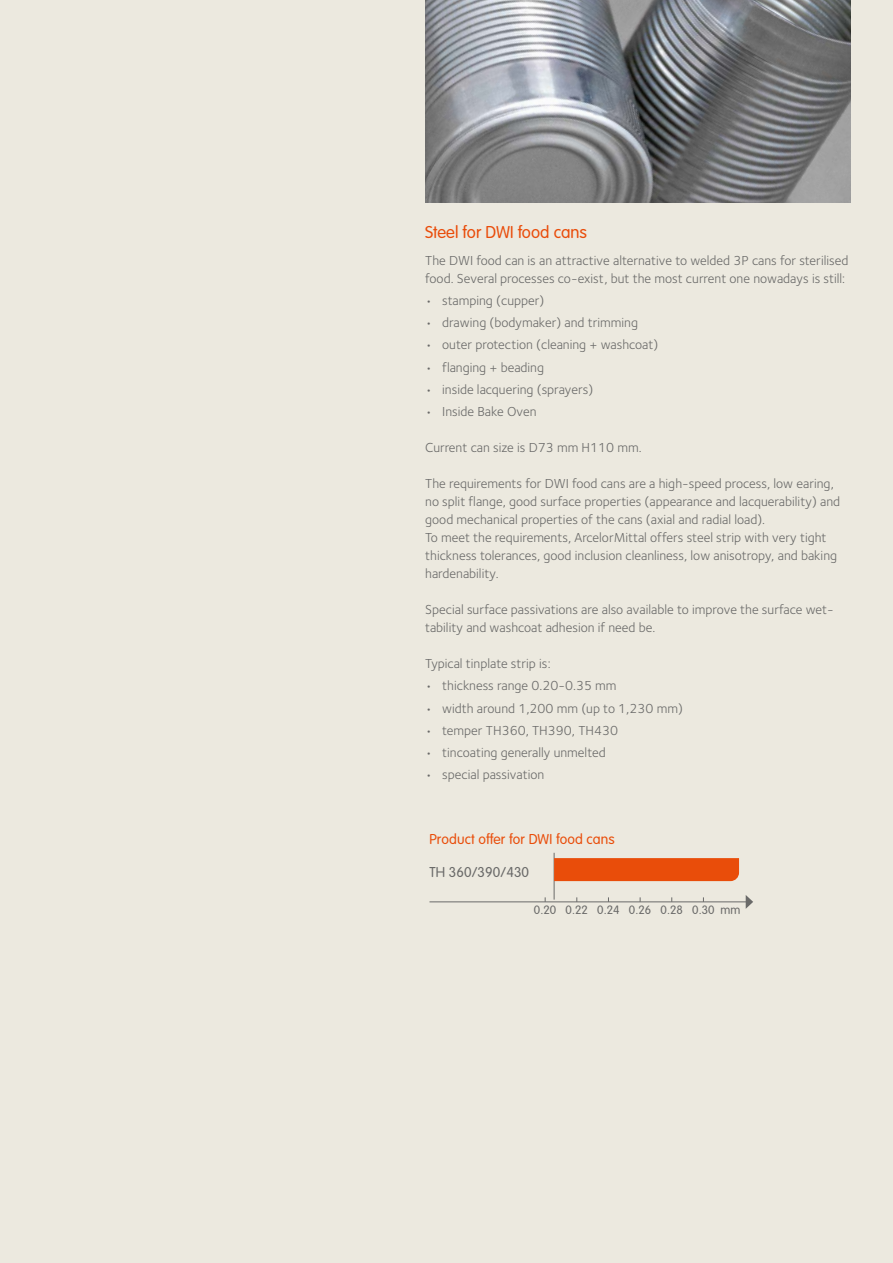
<style>
.page{position:relative;width:893px;height:1263px;background:#ece9df}
.page>*{position:absolute;margin:0;border:0;box-sizing:border-box;transform-origin:0 0}
.t1{font:300 18px "VAG2";color:#e94c0a}
.t2{font:300 15px "VAG2";letter-spacing:.005em;color:#e94d0a}
.t3{font:300 15px "VAG2";letter-spacing:.005em;color:#6a6a69}
.t4{font:13.5px/18px "Foundry Sterling Book CE";color:#6a6a69}
.t5{font:300 12.75px "VAG2";letter-spacing:.005em;color:#6a6a69}
</style>
<div class="page">
<hr style="left:429px;top:901px;width:320px;height:1px;background:#6a6a69">
<svg style="left:746px;top:895px;width:7px;height:14px"></svg>
<hr style="left:554px;top:853px;width:1px;height:47px;background:#6a6a69">
<div style="left:554px;top:858px;width:185px;height:23px;background:#e94d0a"></div>
<img style="left:425px;top:0;width:425px;height:203px">
<h1 class="t1" style="left:425px;top:221px;width:163px">Steel for DWI food cans</h1>
<p class="t4" style="left:425px;top:251px;width:425px">The DWI food can is an attractive alternative to welded 3P cans for sterilised food. Several processes co-exist, but the most current one nowadays is still:</p>
<p class="t4" style="left:425px;top:291px;width:121px">• stamping (cupper)</p>
<p class="t4" style="left:425px;top:314px;width:214px">• drawing (bodymaker) and trimming</p>
<p class="t4" style="left:425px;top:336px;width:235px">• outer protection (cleaning + washcoat)</p>
<p class="t4" style="left:425px;top:358px;width:120px">• flanging + beading</p>
<p class="t4" style="left:425px;top:380px;width:170px">• inside lacquering (sprayers)</p>
<p class="t4" style="left:425px;top:403px;width:113px">• Inside Bake Oven</p>
<p class="t4" style="left:425px;top:439px;width:218px">Current can size is D73 mm H110 mm.</p>
<p class="t4" style="left:425px;top:475px;width:416px">The requirements for DWI food cans are a high-speed process, low earing, no split flange, good surface properties (appearance and lacquerability) and good mechanical properties of the cans (axial and radial load).<br>To meet the requirements, ArcelorMittal offers steel strip with very tight thickness tolerances, good inclusion cleanliness, low anisotropy, and baking hardenability.</p>
<p class="t4" style="left:425px;top:601px;width:410px">Special surface passivations are also available to improve the surface wet&shy;tability and washcoat adhesion if need be.</p>
<p class="t4" style="left:425px;top:655px;width:127px">Typical tinplate strip is:</p>
<p class="t4" style="left:425px;top:677px;width:193px">• thickness range 0.20-0.35 mm</p>
<p class="t4" style="left:425px;top:699px;width:259px">• width around 1,200 mm (up to 1,230 mm)</p>
<p class="t4" style="left:425px;top:721px;width:194px">• temper TH360, TH390, TH430</p>
<p class="t4" style="left:425px;top:744px;width:182px">• tincoating generally unmelted</p>
<p class="t4" style="left:425px;top:766px;width:120px">• special passivation</p>
<p class="t2" style="left:429px;top:831px;width:187px">Product offer for DWI food cans</p>
<p class="t3" style="left:429px;top:863px;width:101px">TH 360/390/430</p>
<p class="t5" style="left:534px;top:903px;width:208px">0.20 0.22 0.24 0.26 0.28 0.30 mm</p>
</div>
